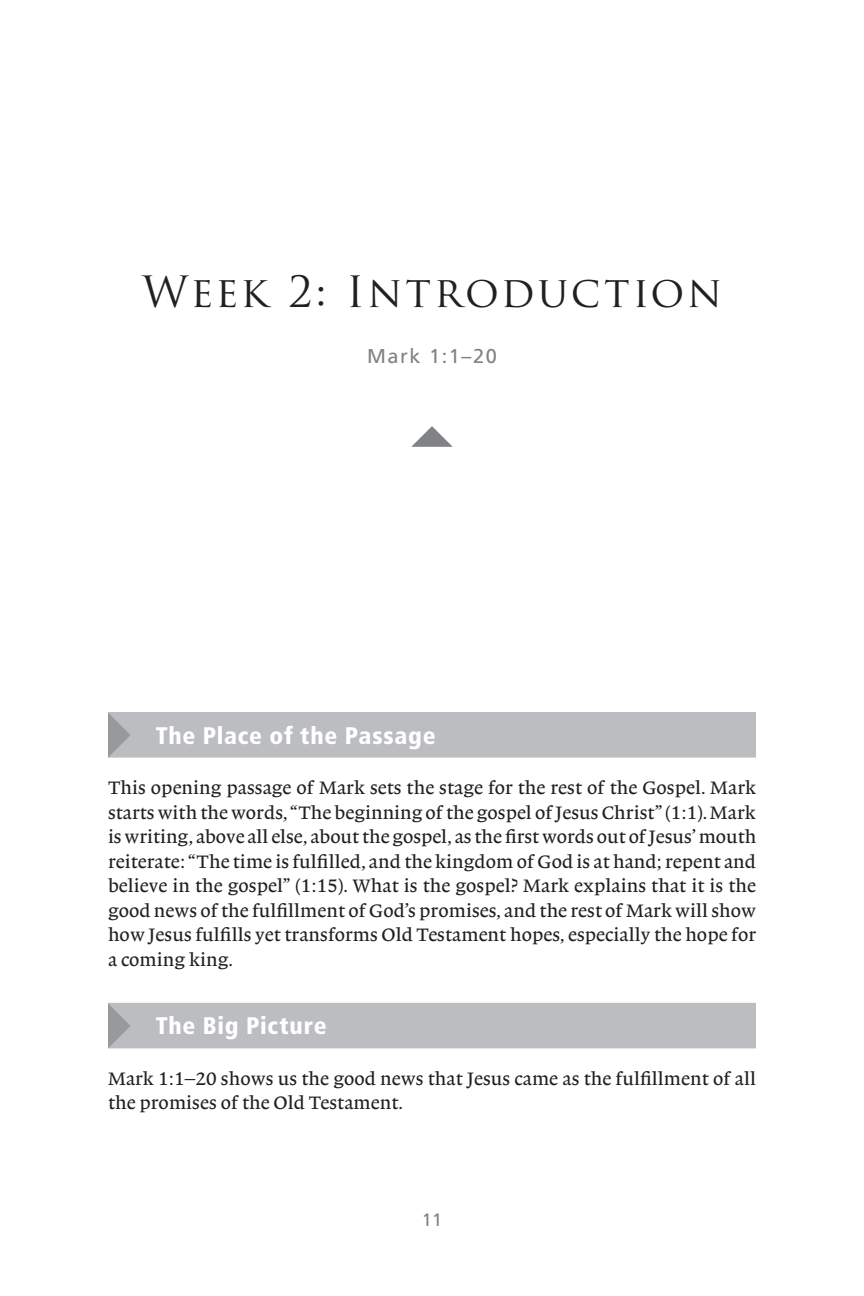
<style>
.page{position:relative;width:864px;height:1296px;background:#fff}
.page>*{position:absolute;margin:0;border:0;box-sizing:border-box;transform-origin:0 0}
.t1{font:42px "Trajan Pro";letter-spacing:.055em;color:#231f20}
.t2{font:900 condensed 24px "Frutiger LT Com";letter-spacing:.03em;color:#fff}
.t3{font:20px "Frutiger LT Com";letter-spacing:.075em;color:#808285}
.t4{font:19px/24.4px "Lexiconcb";letter-spacing:.005em;color:#231f20;text-align:justify}
.t5{font:18px "Frutiger LT Com";color:#808285}
</style>
<div class="page">
<div style="left:108px;top:712px;width:648px;height:46px;background:#bcbdc0"></div>
<div style="left:108px;top:1003px;width:648px;height:45px;background:#bcbdc0"></div>
<svg style="left:411px;top:426px;width:42px;height:21px"></svg>
<svg style="left:108px;top:713px;width:22px;height:45px"></svg>
<svg style="left:108px;top:1004px;width:22px;height:44px"></svg>
<h1 class="t1" style="left:142px;top:265px;width:581px">Week 2: Introduction</h1>
<p class="t3" style="left:367px;top:348px;width:131px">Mark 1:1–20</p>
<p class="t2" style="left:156px;top:726px;width:281px">The Place of the Passage</p>
<p class="t4" style="left:108px;top:776px;width:650px">This opening passage of Mark sets the stage for the rest of the Gospel. Mark starts with the words, “The beginning of the gospel of Jesus Christ” (1:1). Mark is writing, above all else, about the gospel, as the first words out of Jesus’ mouth reiterate: “The time is fulfilled, and the kingdom of God is at hand; repent and believe in the gospel” (1:15). What is the gospel? Mark explains that it is the good news of the fulfillment of God’s promises, and the rest of Mark will show how Jesus fulfills yet transforms Old Testament hopes, especially the hope for a coming king.</p>
<p class="t2" style="left:156px;top:1016px;width:172px">The Big Picture</p>
<p class="t4" style="left:108px;top:1067px;width:650px">Mark 1:1–20 shows us the good news that Jesus came as the fulfillment of all the promises of the Old Testament.</p>
<p class="t5" style="left:422px;top:1212px;width:22px">11</p>
</div>
